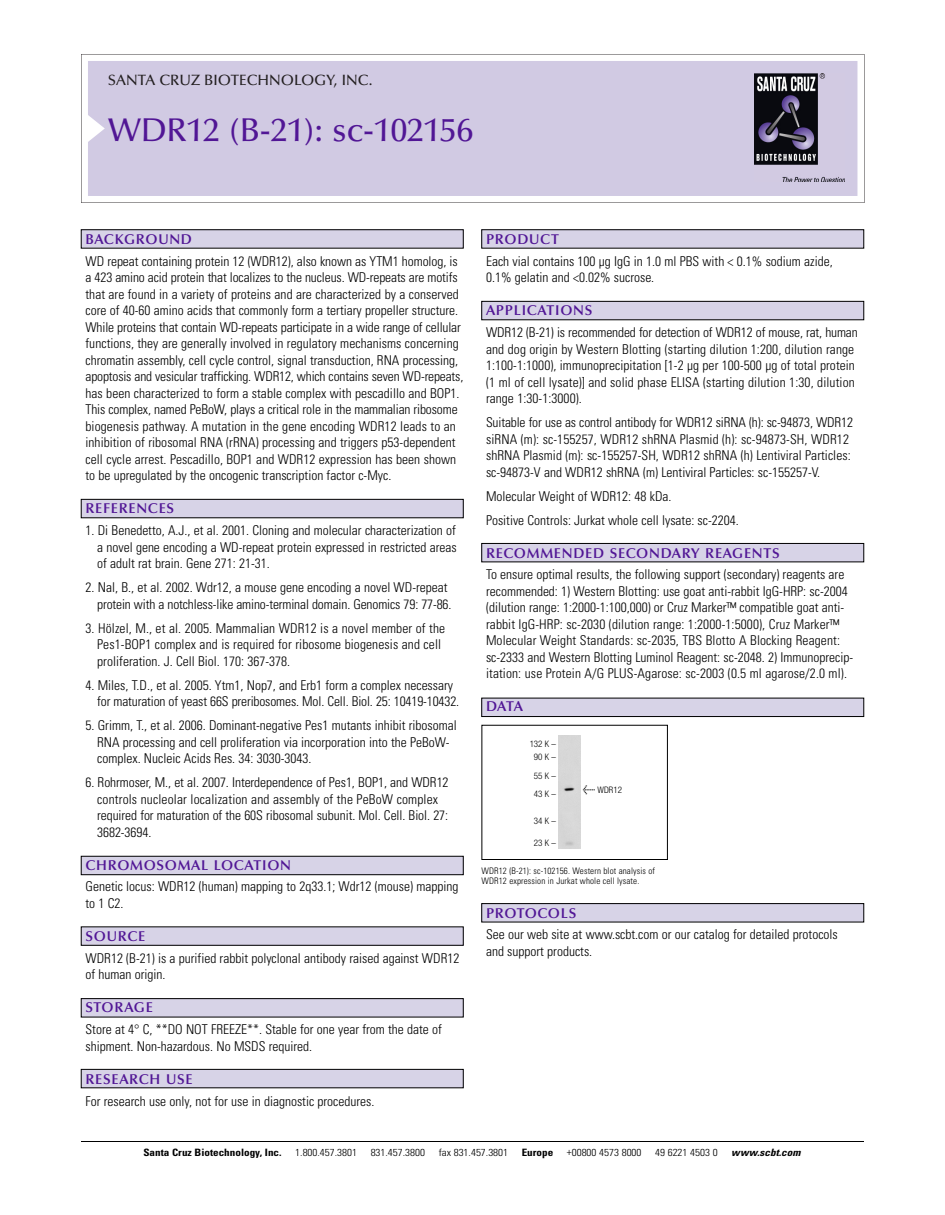
<style>
.page{position:relative;width:945px;height:1215px;background:#fff}
.page>*{position:absolute;margin:0;border:0;box-sizing:border-box;transform-origin:0 0}
.t1{font:500 33px "Optima";color:#511695}
.t2{font:500 15px "Optima";color:#231f20}
.t3{font:600 14.25px "Optima";letter-spacing:.05em;color:#511695}
.t4{font:300 condensed 13.5px/16.5px "Univers";color:#000}
.t5{font:300 condensed 10.2px "Univers";color:#000;scale:1.1 1}
.t6{font:700 condensed 10.2px "Univers";color:#000;scale:1.1 1}
.t7{font:italic 700 condensed 10.2px "Univers";letter-spacing:.005em;color:#000;scale:1.1 1}
.t8{font:300 condensed 9px/10.5px "Univers";letter-spacing:.015em;color:#000}
.t9{font:300 condensed 9px/12.8px "Helvetica Neue";color:#000;text-align:center}
.s1{font-family:"Meta Plus";font-weight:400;font-stretch:normal;font-size:10.5px}
</style>
<div class="page">
<div style="left:81px;top:230px;width:382px;height:18px;background:#d7d3e7"></div>
<div style="left:81px;top:499px;width:382px;height:19px;background:#d7d3e7"></div>
<div style="left:81px;top:499px;width:383px;height:19px;border:1px solid #000"></div>
<div style="left:81px;top:856px;width:382px;height:19px;background:#d7d3e7"></div>
<div style="left:81px;top:856px;width:383px;height:19px;border:1px solid #000"></div>
<div style="left:81px;top:927px;width:382px;height:18px;background:#d7d3e7"></div>
<div style="left:81px;top:927px;width:383px;height:19px;border:1px solid #000"></div>
<div style="left:81px;top:999px;width:382px;height:18px;background:#d7d3e7"></div>
<div style="left:81px;top:998px;width:383px;height:19px;border:1px solid #000"></div>
<div style="left:81px;top:1069px;width:382px;height:19px;background:#d7d3e7"></div>
<div style="left:81px;top:1069px;width:383px;height:19px;border:1px solid #000"></div>
<div style="left:482px;top:230px;width:382px;height:18px;background:#d7d3e7"></div>
<div style="left:482px;top:301px;width:382px;height:19px;background:#d7d3e7"></div>
<div style="left:481px;top:301px;width:383px;height:19px;border:1px solid #000"></div>
<div style="left:482px;top:543px;width:382px;height:19px;background:#d7d3e7"></div>
<div style="left:481px;top:543px;width:383px;height:19px;border:1px solid #000"></div>
<div style="left:482px;top:698px;width:382px;height:19px;background:#d7d3e7"></div>
<div style="left:481px;top:698px;width:383px;height:19px;border:1px solid #000"></div>
<div style="left:482px;top:904px;width:382px;height:18px;background:#d7d3e7"></div>
<div style="left:481px;top:903px;width:383px;height:19px;border:1px solid #000"></div>
<svg style="left:81px;top:54px;width:783px;height:149px"></svg>
<div style="left:88px;top:61px;width:769px;height:135px;background:#d1cae3"></div>
<img style="left:755px;top:74px;width:90px;height:108px">
<hr style="left:81px;top:1141px;width:783px;height:1px;background:#000">
<div style="left:482px;top:725px;width:186px;height:135px;border:1px solid #000"></div>
<div style="left:558px;top:736px;width:23px;height:112px;background:#d7d7d7"></div>
<p class="t2" style="left:108px;top:74px;width:266px">SANTA CRUZ BIOTECHNOLOGY, INC.</p>
<h1 class="t1" style="left:108px;top:117px;width:367px">WDR12 (B-21): sc-102156</h1>
<p class="t3" style="left:86px;top:233px;width:108px">BACKGROUND</p>
<p class="t4" style="left:86px;top:254px;width:379px">WD repeat containing protein 12 (WDR12), also known as YTM1 homolog, is a 423 amino acid protein that localizes to the nucleus. WD-repeats are motifs that are found in a variety of proteins and are characterized by a conserved core of 40-60 amino acids that commonly form a tertiary propeller structure.<br>While proteins that contain WD-repeats participate in a wide range of cellular functions, they are generally involved in regulatory mechanisms concerning chromatin assembly, cell cycle control, signal transduction, RNA processing, apoptosis and vesicular trafficking. WDR12, which contains seven WD-repeats, has been characterized to form a stable complex with pescadillo and BOP1.<br>This complex, named PeBoW, plays a critical role in the mammalian ribosome biogenesis pathway. A mutation in the gene encoding WDR12 leads to an inhibition of ribosomal RNA (rRNA) processing and triggers p53-dependent cell cycle arrest. Pescadillo, BOP1 and WDR12 expression has been shown to be upregulated by the oncogenic transcription factor c-Myc.</p>
<p class="t3" style="left:86px;top:503px;width:90px">REFERENCES</p>
<p class="t4" style="left:97px;top:523px;width:361px;text-align:justify;text-indent:-12px">1. Di Benedetto, A.J., et al. 2001. Cloning and molecular characterization of a novel gene encoding a WD-repeat protein expressed in restricted areas of adult rat brain. Gene 271: 21-31.</p>
<p class="t4" style="left:86px;top:580px;width:367px;text-align:right">2. Nal, B., et al. 2002. Wdr12, a mouse gene encoding a novel WD-repeat protein with a notchless-like amino-terminal domain. Genomics 79: 77-86.</p>
<p class="t4" style="left:97px;top:621px;width:349px;text-indent:-12px">3. Hölzel, M., et al. 2005. Mammalian WDR12 is a novel member of the<br>Pes1-BOP1 complex and is required for ribosome biogenesis and cell proliferation. J. Cell Biol. 170: 367-378.</p>
<p class="t4" style="left:97px;top:678px;width:364px;text-indent:-12px">4. Miles, T.D., et al. 2005. Ytm1, Nop7, and Erb1 form a complex necessary for maturation of yeast 66S preribosomes. Mol. Cell. Biol. 25: 10419-10432.</p>
<p class="t4" style="left:97px;top:718px;width:361px;text-indent:-12px">5. Grimm, T., et al. 2006. Dominant-negative Pes1 mutants inhibit ribosomal<br>RNA processing and cell proliferation via incorporation into the PeBoW&shy;complex. Nucleic Acids Res. 34: 3030-3043.</p>
<p class="t4" style="left:97px;top:775px;width:353px;text-indent:-12px">6. Rohrmoser, M., et al. 2007. Interdependence of Pes1, BOP1, and WDR12 controls nucleolar localization and assembly of the PeBoW complex required for maturation of the 60S ribosomal subunit. Mol. Cell. Biol. 27:<br>3682-3694.</p>
<p class="t3" style="left:86px;top:859px;width:207px">CHROMOSOMAL LOCATION</p>
<p class="t4" style="left:86px;top:880px;width:374px">Genetic locus: WDR12 (human) mapping to 2q33.1; Wdr12 (mouse) mapping to 1 C2.</p>
<p class="t3" style="left:86px;top:930px;width:61px">SOURCE</p>
<p class="t4" style="left:86px;top:951px;width:375px">WDR12 (B-21) is a purified rabbit polyclonal antibody raised against WDR12 of human origin.</p>
<p class="t3" style="left:86px;top:1002px;width:69px">STORAGE</p>
<p class="t4" style="left:86px;top:1022px;width:358px">Store at 4° C, **DO NOT FREEZE**. Stable for one year from the date of shipment. Non-hazardous. No MSDS required.</p>
<p class="t3" style="left:86px;top:1073px;width:109px">RESEARCH USE</p>
<p class="t4" style="left:86px;top:1094px;width:290px">For research use only, not for use in diagnostic procedures.</p>
<p class="t3" style="left:486px;top:233px;width:74px">PRODUCT</p>
<p class="t4" style="left:486px;top:254px;width:348px">Each vial contains 100 µg IgG in 1.0 ml PBS with &lt; 0.1% sodium azide,<br>0.1% gelatin and &lt;0.02% sucrose.</p>
<p class="t3" style="left:486px;top:305px;width:108px">APPLICATIONS</p>
<p class="t4" style="left:486px;top:325px;width:373px">WDR12 (B-21) is recommended for detection of WDR12 of mouse, rat, human and dog origin by Western Blotting (starting dilution 1:200, dilution range 1:100-1:1000), immunoprecipitation [1-2 µg per 100-500 µg of total protein (1 ml of cell lysate)] and solid phase ELISA (starting dilution 1:30, dilution range 1:30-1:3000).</p>
<p class="t4" style="left:486px;top:415px;width:369px">Suitable for use as control antibody for WDR12 siRNA (h): sc-94873, WDR12 siRNA (m): sc-155257, WDR12 shRNA Plasmid (h): sc-94873-SH, WDR12 shRNA Plasmid (m): sc-155257-SH, WDR12 shRNA (h) Lentiviral Particles: sc-94873-V and WDR12 shRNA (m) Lentiviral Particles: sc-155257-V.</p>
<p class="t4" style="left:486px;top:485px;width:254px;line-height:24px">Molecular Weight of WDR12: 48 kDa.<br>Positive Controls: Jurkat whole cell lysate: sc-2204.</p>
<p class="t3" style="left:486px;top:547px;width:295px">RECOMMENDED SECONDARY REAGENTS</p>
<p class="t4" style="left:486px;top:568px;width:369px">To ensure optimal results, the following support (secondary) reagents are recommended: 1) Western Blotting: use goat anti-rabbit IgG-HRP: sc-2004 (dilution range: 1:2000-1:100,000) or Cruz Marker™ compatible goat anti&shy;rabbit IgG-HRP: sc-2030 (dilution range: 1:2000-1:5000), Cruz Marker™ Molecular Weight Standards: sc-2035, TBS Blotto A Blocking Reagent: sc-2333 and Western Blotting Luminol Reagent: sc-2048. 2) Immunoprecip&shy;itation: use Protein A/G PLUS-Agarose: sc-2003 (0.5 ml agarose/2.0 ml).</p>
<p class="t3" style="left:486px;top:701px;width:39px">DATA</p>
<p class="t9" style="left:530px;top:738px;width:28px">132 K –<br>90K–</p>
<p class="t9" style="left:534px;top:768px;width:24px;line-height:17.7px;text-align:left">55K–<br>43K–</p>
<p class="t9" style="left:534px;top:815px;width:24px">34K–</p>
<p class="t9" style="left:534px;top:837px;width:24px">23K–</p>
<p class="t9" style="left:583px;top:784px;width:41px"><span class="s1">&lt;</span> WDR12</p>
<p class="t8" style="left:481px;top:866px;width:175px">WDR12 (B-21): sc-102156. Western blot analysis of<br>WDR12 expression in Jurkat whole cell lysate.</p>
<p class="t3" style="left:486px;top:907px;width:92px">PROTOCOLS</p>
<p class="t4" style="left:486px;top:928px;width:353px">See our web site at www.scbt.com or our catalog for detailed protocols and support products.</p>
<p class="t6" style="left:143px;top:1148px;width:127px">Santa Cruz Biotechnology, Inc.</p>
<p class="t5" style="left:295px;top:1148px;width:58px">1.800.457.3801</p>
<p class="t5" style="left:371px;top:1148px;width:51px">831.457.3800</p>
<p class="t5" style="left:439px;top:1148px;width:65px">fax 831.457.3801</p>
<p class="t6" style="left:522px;top:1148px;width:30px">Europe</p>
<p class="t5" style="left:567px;top:1148px;width:69px">+00800 4573 8000</p>
<p class="t5" style="left:655px;top:1148px;width:58px">49 6221 4503 0</p>
<p class="t7" style="left:731px;top:1148px;width:64px">www.scbt.com</p>
</div>
